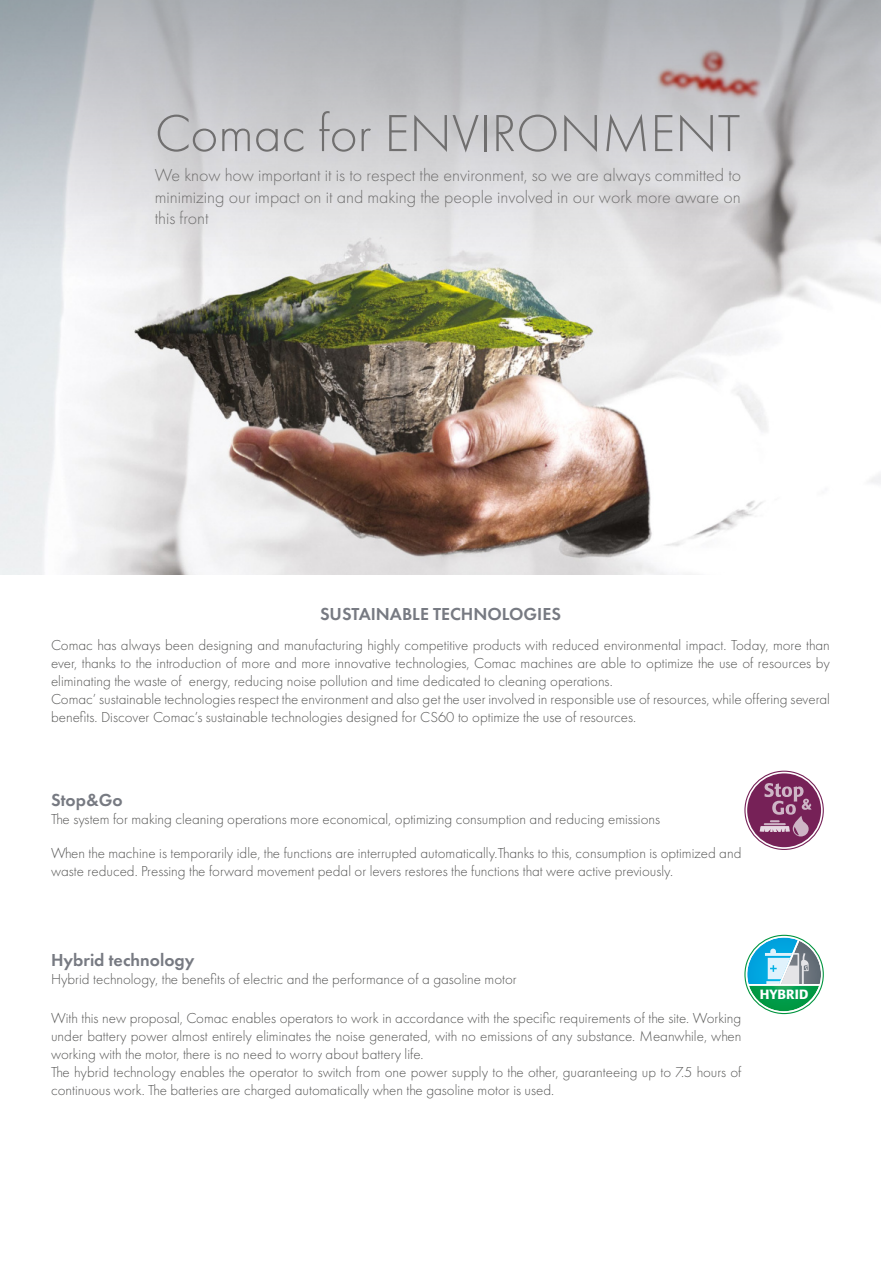
<style>
.page{position:relative;width:881px;height:1263px;background:#fff}
.page>*{position:absolute;margin:0;border:0;box-sizing:border-box;transform-origin:0 0}
.t1{font:300 54px "Futura PT";color:#706f6f}
.t2{font:300 18px/21.6px "Futura PT";color:#706f6f;text-align:justify}
.t3{font:600 18px "Futura PT";color:#777a82}
.t4{font:300 15px/18px "Futura PT";color:#575756}
.t5{font:500 13.2px "Formata";letter-spacing:.02em;color:#fff}
</style>
<div class="page">
<div style="left:744px;top:771px;width:79px;height:79px;border:1px solid #762157;border-radius:50%"></div>
<div style="left:746px;top:773px;width:74px;height:74px;background:#762157;border-radius:50%"></div>
<svg style="left:759px;top:783px;width:52px;height:53px"></svg>
<div style="left:744px;top:935px;width:79px;height:79px;border:1px solid #00953f;border-radius:50%"></div>
<svg style="left:747px;top:937px;width:73px;height:74px"></svg>
<img style="left:0;top:277px;width:880px;height:297px">
<svg style="left:0;top:0;width:880px;height:277px;background:#c9cacc"></svg>
<h1 class="t1" style="left:155px;top:111px;width:586px">Comac for ENVIRONMENT</h1>
<p class="t2" style="left:155px;top:166px;width:587px">We know how important it is to respect the environment, so we are always committed to minimizing our impact on it and making the people involved in our work more aware on this front</p>
<p class="t3" style="left:320px;top:606px;width:242px">SUSTAINABLE TECHNOLOGIES</p>
<p class="t4" style="left:51px;top:637px;width:780px">Comac has always been designing and manufacturing highly competitive products with reduced environmental impact. Today, more than ever, thanks to the introduction of more and more innovative technologies, Comac machines are able to optimize the use of resources by eliminating the waste of energy, reducing noise pollution and time dedicated to cleaning operations.<br>Comac’ sustainable technologies respect the environment and also get the user involved in responsible use of resources, while offering several benefits. Discover Comac’s sustainable technologies designed for CS60 to optimize the use of resources.</p>
<p class="t3" style="left:51px;top:792px;width:73px">Stop&amp;Go</p>
<p class="t4" style="left:51px;top:811px;width:610px">The system for making cleaning operations more economical, optimizing consumption and reducing emissions</p>
<p class="t4" style="left:51px;top:845px;width:691px">When the machine is temporarily idle, the functions are interrupted automatically.Thanks to this, consumption is optimized and waste reduced. Pressing the forward movement pedal or levers restores the functions that were active previously.</p>
<p class="t3" style="left:51px;top:952px;width:145px">Hybrid technology</p>
<p class="t4" style="left:51px;top:971px;width:467px">Hybrid technology, the benefits of electric and the performance of a gasoline motor</p>
<p class="t4" style="left:51px;top:1010px;width:691px">With this new proposal, Comac enables operators to work in accordance with the specific requirements of the site. Working under battery power almost entirely eliminates the noise generated, with no emissions of any substance. Meanwhile, when working with the motor, there is no need to worry about battery life.<br>The hybrid technology enables the operator to switch from one power supply to the other, guaranteeing up to 7.5 hours of continuous work. The batteries are charged automatically when the gasoline motor is used.</p>
<p class="t5" style="left:759px;top:986px;width:50px">HYBRID</p>
</div>
